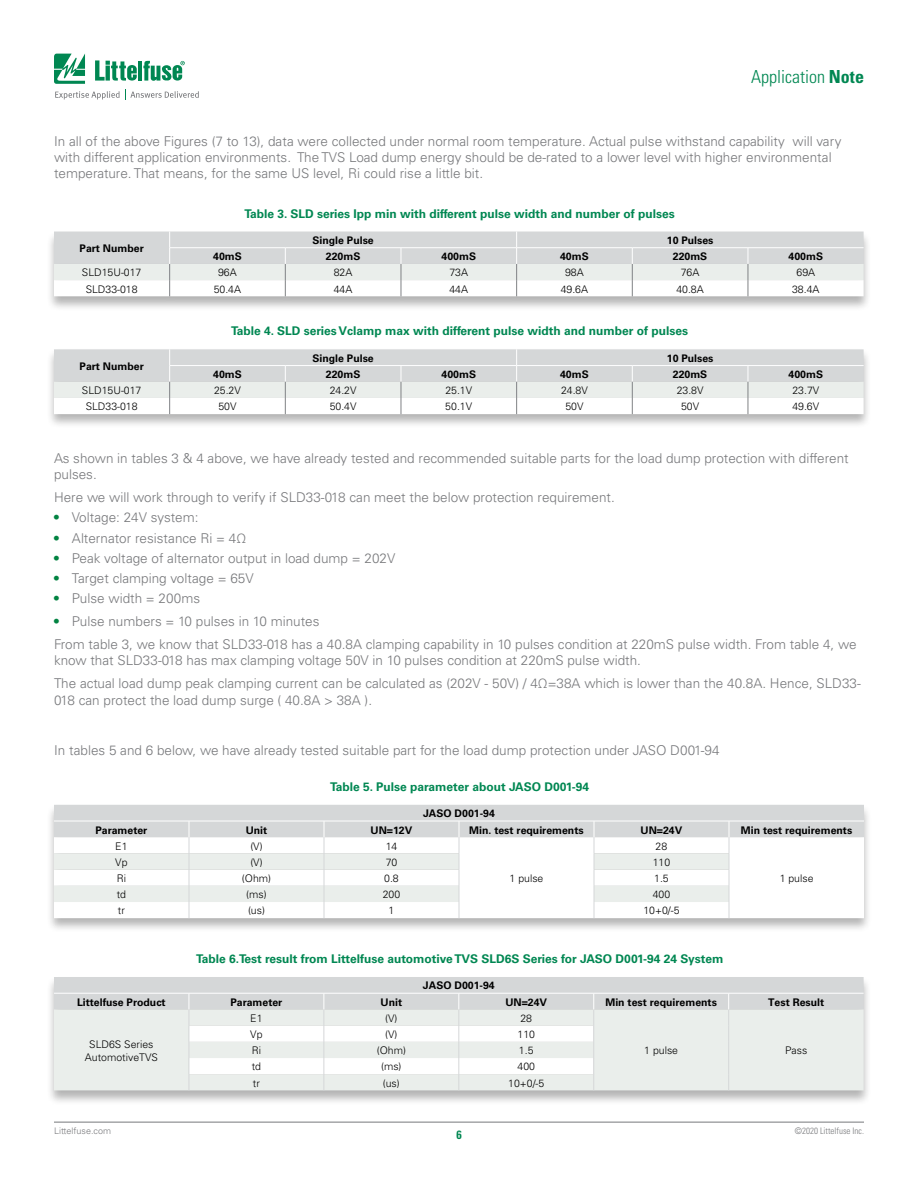
<style>
.page{position:relative;width:918px;height:1188px;background:#fff}
.page>*{position:absolute;margin:0;border:0;box-sizing:border-box;transform-origin:0 0}
.t1{font:300 condensed 18px "Univers LT Std";color:#008752}
.t2{font:300 13.5px/16.2px "Univers LT Std";color:#77787b}
.t3{font:700 12px "Univers LT Std";color:#008752}
.t4{font:700 condensed 12px "Univers LT Std";color:#008752}
.t5{font:300 10.5px/12.6px "Univers LT Std";color:#000;text-align:center}
.t6{font:700 10.5px "Univers LT Std";color:#000}
.t7{font:300 condensed 9px "Univers LT Std";color:#77787b}
.t8{font:300 9px "Univers LT Std";color:#77787b}
.s1{font-weight:700}
.s2{font-weight:700;color:#028342}
.s3{font-stretch:normal}
</style>
<div class="page">
<svg style="left:54px;top:54px;width:31px;height:30px"></svg>
<hr style="left:138px;top:61px;width:4px;height:20px;background:#008752">
<svg style="left:143px;top:61px;width:42px;height:20px"></svg>
<svg style="left:95px;top:60px;width:42px;height:21px"></svg>
<svg style="left:55px;top:90px;width:144px;height:10px"></svg>
<hr style="left:54px;top:1122px;width:810px;height:1px;background:#77787b">
<div style="left:46px;top:230px;width:826px;height:81px;background:#000;opacity:.3"></div>
<svg style="left:54px;top:232px;width:810px;height:64px"></svg>
<div style="left:46px;top:348px;width:826px;height:81px;background:#000;opacity:.3"></div>
<svg style="left:54px;top:349px;width:810px;height:65px"></svg>
<div style="left:46px;top:803px;width:826px;height:130px;background:#000;opacity:.3"></div>
<svg style="left:54px;top:805px;width:810px;height:113px"></svg>
<div style="left:46px;top:976px;width:826px;height:129px;background:#000;opacity:.3"></div>
<svg style="left:54px;top:977px;width:810px;height:113px"></svg>
<h1 class="t1" style="left:751px;top:66px;width:114px">Application <span class="s1">Note</span></h1>
<p class="t2" style="left:54px;top:133px;width:789px">In all of the above Figures (7 to 13), data were collected under normal room temperature. Actual pulse withstand capability will vary with different application environments. The TVS Load dump energy should be de-rated to a lower level with higher environmental temperature. That means, for the same US level, Ri could rise a little bit.</p>
<p class="t6" style="left:80px;top:242px;width:66px">Part Number</p>
<p class="t3" style="left:245px;top:206px;width:432px">Table 3. SLD series Ipp min with different pulse width and number of pulses</p>
<p class="t6" style="left:313px;top:234px;width:63px">Single Pulse</p>
<p class="t6" style="left:667px;top:234px;width:48px">10 Pulses</p>
<p class="t6" style="left:213px;top:250px;width:30px">40mS</p>
<p class="t6" style="left:326px;top:250px;width:36px">220mS</p>
<p class="t6" style="left:442px;top:250px;width:36px">400mS</p>
<p class="t6" style="left:560px;top:250px;width:30px">40mS</p>
<p class="t6" style="left:673px;top:250px;width:36px">220mS</p>
<p class="t6" style="left:789px;top:250px;width:36px">400mS</p>
<p class="t5" style="left:82px;top:266px;width:61px">SLD15U-017</p>
<p class="t5" style="left:218px;top:266px;width:20px">96A</p>
<p class="t5" style="left:334px;top:266px;width:20px">82A</p>
<p class="t5" style="left:449px;top:266px;width:20px">73A</p>
<p class="t5" style="left:565px;top:266px;width:20px">98A</p>
<p class="t5" style="left:681px;top:266px;width:20px">76A</p>
<p class="t5" style="left:797px;top:266px;width:20px">69A</p>
<p class="t5" style="left:86px;top:283px;width:53px">SLD33-018</p>
<p class="t5" style="left:214px;top:283px;width:29px">50.4A</p>
<p class="t5" style="left:334px;top:283px;width:20px">44A</p>
<p class="t5" style="left:449px;top:283px;width:20px">44A</p>
<p class="t5" style="left:561px;top:283px;width:29px">49.6A</p>
<p class="t5" style="left:676px;top:283px;width:29px">40.8A</p>
<p class="t5" style="left:792px;top:283px;width:29px">38.4A</p>
<p class="t6" style="left:80px;top:360px;width:66px">Part Number</p>
<p class="t3" style="left:231px;top:324px;width:458px">Table 4. SLD series Vclamp max with different pulse width and number of pulses</p>
<p class="t6" style="left:313px;top:352px;width:63px">Single Pulse</p>
<p class="t6" style="left:667px;top:352px;width:48px">10 Pulses</p>
<p class="t6" style="left:213px;top:368px;width:30px">40mS</p>
<p class="t6" style="left:326px;top:368px;width:36px">220mS</p>
<p class="t6" style="left:442px;top:368px;width:36px">400mS</p>
<p class="t6" style="left:560px;top:368px;width:30px">40mS</p>
<p class="t6" style="left:673px;top:368px;width:36px">220mS</p>
<p class="t6" style="left:789px;top:368px;width:36px">400mS</p>
<p class="t5" style="left:82px;top:384px;width:61px">SLD15U-017</p>
<p class="t5" style="left:214px;top:384px;width:28px">25.2V</p>
<p class="t5" style="left:330px;top:384px;width:28px">24.2V</p>
<p class="t5" style="left:445px;top:384px;width:28px">25.1V</p>
<p class="t5" style="left:561px;top:384px;width:28px">24.8V</p>
<p class="t5" style="left:677px;top:384px;width:28px">23.8V</p>
<p class="t5" style="left:792px;top:384px;width:28px">23.7V</p>
<p class="t5" style="left:86px;top:400px;width:53px">SLD33-018</p>
<p class="t5" style="left:218px;top:400px;width:20px">50V</p>
<p class="t5" style="left:330px;top:400px;width:28px">50.4V</p>
<p class="t5" style="left:445px;top:400px;width:28px">50.1V</p>
<p class="t5" style="left:565px;top:400px;width:20px">50V</p>
<p class="t5" style="left:681px;top:400px;width:20px">50V</p>
<p class="t5" style="left:792px;top:400px;width:28px">49.6V</p>
<p class="t2" style="left:54px;top:450px;width:796px">As shown in tables 3 &amp; 4 above, we have already tested and recommended suitable parts for the load dump protection with different pulses.</p>
<p class="t2" style="left:54px;top:489px;width:562px">Here we will work through to verify if SLD33-018 can meet the below protection requirement.</p>
<p class="t2" style="left:54px;top:509px;width:146px"><span class="s2">•</span> Voltage: 24V system:</p>
<p class="t2" style="left:54px;top:530px;width:194px"><span class="s2">•</span> Alternator resistance Ri = 4Ω</p>
<p class="t2" style="left:54px;top:550px;width:343px"><span class="s2">•</span> Peak voltage of alternator output in load dump = 202V</p>
<p class="t2" style="left:54px;top:570px;width:201px"><span class="s2">•</span> Target clamping voltage = 65V</p>
<p class="t2" style="left:54px;top:590px;width:148px"><span class="s2">•</span> Pulse width = 200ms</p>
<p class="t2" style="left:54px;top:610px;width:804px;line-height:23px"><span class="s2">•</span> Pulse numbers = 10 pulses in 10 minutes<br>From table 3, we know that SLD33-018 has a 40.8A clamping capability in 10 pulses condition at 220mS pulse width. From table 4, we</p>
<p class="t2" style="left:54px;top:649px;width:808px;line-height:23px">know that SLD33-018 has max clamping voltage 50V in 10 pulses condition at 220mS pulse width.<br>The actual load dump peak clamping current can be calculated as (202V - 50V) / 4Ω=38A which is lower than the 40.8A. Hence, SLD33-</p>
<p class="t2" style="left:54px;top:692px;width:320px">018 can protect the load dump surge ( 40.8A &gt; 38A ).</p>
<p class="t2" style="left:54px;top:742px;width:667px">In tables 5 and 6 below, we have already tested suitable part for the load dump protection under JASO D001-94</p>
<p class="t3" style="left:330px;top:780px;width:261px">Table 5. Pulse parameter about JASO D001-94</p>
<p class="t6" style="left:423px;top:807px;width:73px">JASO D001-94</p>
<p class="t6" style="left:95px;top:824px;width:53px">Parameter</p>
<p class="t6" style="left:246px;top:824px;width:23px">Unit</p>
<p class="t6" style="left:371px;top:824px;width:43px">UN=12V</p>
<p class="t6" style="left:469px;top:824px;width:116px">Min. test requirements</p>
<p class="t6" style="left:641px;top:824px;width:43px">UN=24V</p>
<p class="t6" style="left:741px;top:824px;width:113px">Min test requirements</p>
<p class="t5" style="left:115px;top:840px;width:14px">E1</p>
<p class="t5" style="left:250px;top:840px;width:14px">(V)</p>
<p class="t5" style="left:386px;top:840px;width:13px">14</p>
<p class="t5" style="left:510px;top:872px;width:35px">1 pulse</p>
<p class="t5" style="left:656px;top:840px;width:13px">28</p>
<p class="t5" style="left:115px;top:856px;width:14px">Vp</p>
<p class="t5" style="left:250px;top:856px;width:14px">(V)</p>
<p class="t5" style="left:386px;top:856px;width:13px">70</p>
<p class="t5" style="left:653px;top:856px;width:19px">110</p>
<p class="t5" style="left:117px;top:872px;width:11px">Ri</p>
<p class="t5" style="left:242px;top:872px;width:31px">(Ohm)</p>
<p class="t5" style="left:384px;top:872px;width:16px">0.8</p>
<p class="t5" style="left:654px;top:872px;width:16px">1.5</p>
<p class="t5" style="left:117px;top:888px;width:11px">td</p>
<p class="t5" style="left:246px;top:888px;width:22px">(ms)</p>
<p class="t5" style="left:383px;top:888px;width:19px">200</p>
<p class="t5" style="left:653px;top:888px;width:19px">400</p>
<p class="t5" style="left:118px;top:904px;width:8px">tr</p>
<p class="t5" style="left:248px;top:904px;width:18px">(us)</p>
<p class="t5" style="left:389px;top:904px;width:7px">1</p>
<p class="t5" style="left:643px;top:904px;width:38px">10+0/-5</p>
<p class="t5" style="left:780px;top:872px;width:35px">1 pulse</p>
<p class="t3" style="left:196px;top:952px;width:529px">Table 6.Test result from Littelfuse automotive TVS SLD6S Series for JASO D001-94 24 System</p>
<p class="t6" style="left:423px;top:980px;width:73px">JASO D001-94</p>
<p class="t6" style="left:77px;top:996px;width:90px">Littelfuse Product</p>
<p class="t6" style="left:230px;top:996px;width:53px">Parameter</p>
<p class="t6" style="left:381px;top:996px;width:23px">Unit</p>
<p class="t6" style="left:505px;top:996px;width:43px">UN=24V</p>
<p class="t6" style="left:605px;top:996px;width:113px">Min test requirements</p>
<p class="t6" style="left:768px;top:996px;width:58px">Test Result</p>
<p class="t5" style="left:85px;top:1038px;width:74px">SLD6S Series<br>AutomotiveTVS</p>
<p class="t5" style="left:250px;top:1012px;width:14px">E1</p>
<p class="t5" style="left:385px;top:1012px;width:14px">(V)</p>
<p class="t5" style="left:520px;top:1012px;width:13px">28</p>
<p class="t5" style="left:250px;top:1028px;width:14px">Vp</p>
<p class="t5" style="left:385px;top:1028px;width:14px">(V)</p>
<p class="t5" style="left:518px;top:1028px;width:19px">110</p>
<p class="t5" style="left:252px;top:1044px;width:11px">Ri</p>
<p class="t5" style="left:377px;top:1044px;width:31px">(Ohm)</p>
<p class="t5" style="left:519px;top:1044px;width:16px">1.5</p>
<p class="t5" style="left:252px;top:1060px;width:11px">td</p>
<p class="t5" style="left:381px;top:1060px;width:22px">(ms)</p>
<p class="t5" style="left:518px;top:1060px;width:19px">400</p>
<p class="t5" style="left:253px;top:1077px;width:8px">tr</p>
<p class="t5" style="left:383px;top:1077px;width:18px">(us)</p>
<p class="t5" style="left:508px;top:1077px;width:38px">10+0/-5</p>
<p class="t5" style="left:644px;top:1044px;width:35px">1 pulse</p>
<p class="t5" style="left:785px;top:1044px;width:24px">Pass</p>
<p class="t8" style="left:54px;top:1125px;width:59px">Littelfuse.com</p>
<p class="t7" style="left:795px;top:1125px;width:71px"><span class="s3">©</span>2020 Littelfuse Inc.</p>
<p class="t4" style="left:456px;top:1128px;width:7px">6</p>
</div>
